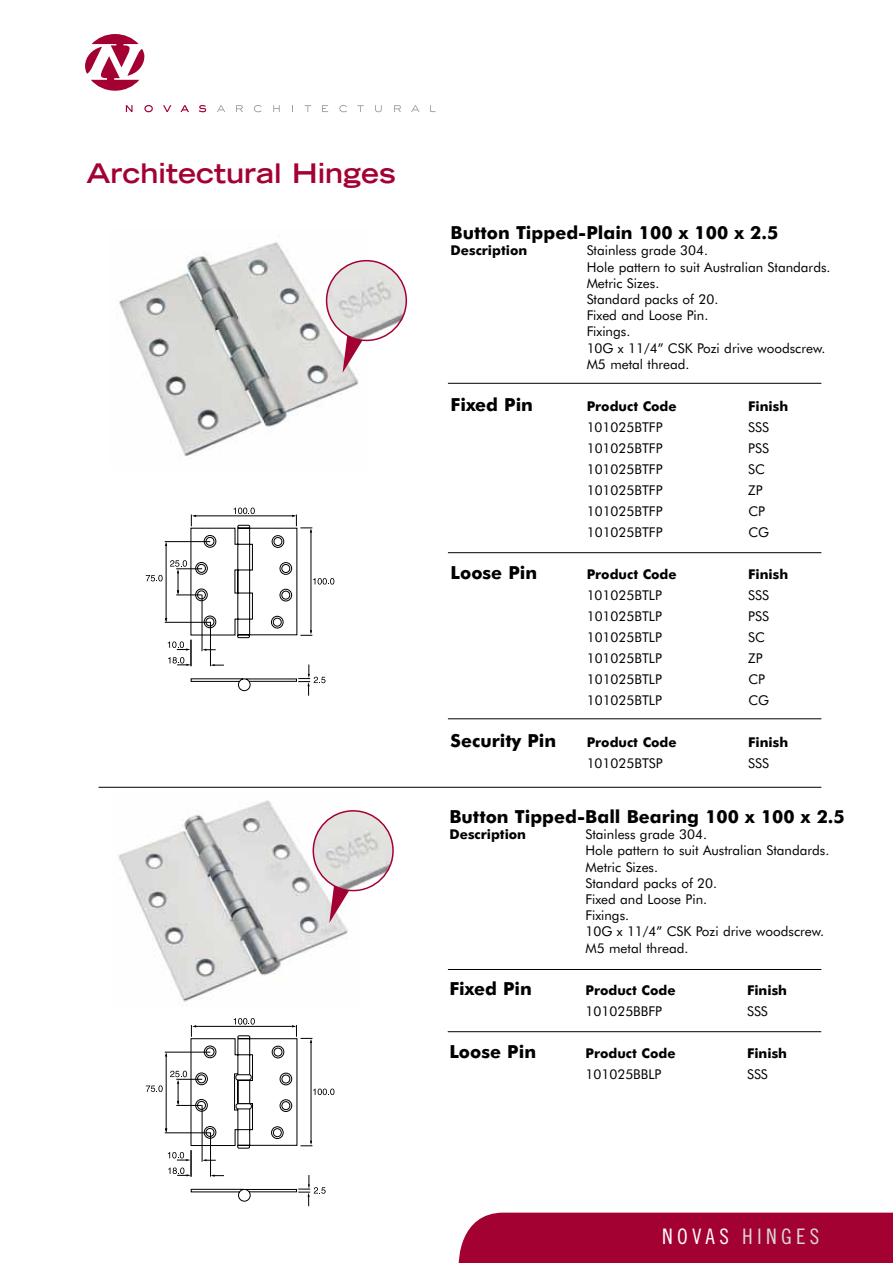
<style>
.page{position:relative;width:893px;height:1263px;background:#fff}
.page>*{position:absolute;margin:0;border:0;box-sizing:border-box;transform-origin:0 0}
.t1{font:700 expanded 27px "Trade Gothic LT Std";color:#a40133}
.t2{font:21.3px "Trade Gothic LT Std Cn 18";letter-spacing:.2em;color:#d9dadb}
.t3{font:700 18px "Futura BT";color:#000}
.t4{font:13.5px/16.2px "Futura BT";color:#000}
.t5{font:700 13.5px "Futura BT";color:#000}
.s1{color:#fff}
</style>
<div class="page">
<div style="left:459px;top:1212px;width:434px;height:51px;background:#a40133"></div>
<svg style="left:126px;top:105px;width:7px;height:7px"></svg>
<svg style="left:144px;top:105px;width:9px;height:7px"></svg>
<svg style="left:163px;top:105px;width:8px;height:7px"></svg>
<svg style="left:180px;top:105px;width:9px;height:7px"></svg>
<svg style="left:199px;top:105px;width:7px;height:7px"></svg>
<svg style="left:217px;top:105px;width:8px;height:7px"></svg>
<svg style="left:236px;top:105px;width:7px;height:7px"></svg>
<svg style="left:254px;top:105px;width:8px;height:7px"></svg>
<svg style="left:273px;top:105px;width:7px;height:7px"></svg>
<svg style="left:305px;top:105px;width:6px;height:7px"></svg>
<svg style="left:322px;top:105px;width:6px;height:7px"></svg>
<svg style="left:339px;top:105px;width:8px;height:7px"></svg>
<svg style="left:357px;top:105px;width:7px;height:7px"></svg>
<svg style="left:375px;top:105px;width:7px;height:7px"></svg>
<svg style="left:394px;top:105px;width:7px;height:7px"></svg>
<svg style="left:411px;top:105px;width:9px;height:7px"></svg>
<svg style="left:85px;top:34px;width:59px;height:57px"></svg>
<svg style="left:146px;top:1018px;width:188px;height:188px"></svg>
<div style="left:236px;top:1075px;width:15px;height:5px;background:#fff;border-radius:2px"></div>
<div style="left:235px;top:1074px;width:17px;height:6px;border:1px solid #000;border-radius:2px"></div>
<div style="left:236px;top:1104px;width:15px;height:5px;background:#fff;border-radius:2px"></div>
<div style="left:236px;top:1103px;width:16px;height:6px;border:1px solid #000;border-radius:2px"></div>
<hr style="left:448px;top:552px;width:373px;height:1px;background:#000">
<hr style="left:448px;top:718px;width:373px;height:1px;background:#000">
<hr style="left:448px;top:383px;width:373px;height:1px;background:#000">
<hr style="left:448px;top:969px;width:373px;height:1px;background:#000">
<hr style="left:99px;top:787px;width:722px;height:1px;background:#000">
<svg style="left:146px;top:507px;width:188px;height:189px"></svg>
<hr style="left:448px;top:1031px;width:373px;height:1px;background:#000">
<img style="left:119px;top:241px;width:248px;height:218px">
<img style="left:118px;top:800px;width:240px;height:202px">
<svg style="left:343px;top:333px;width:23px;height:40px"></svg>
<img style="left:327px;top:261px;width:79px;height:79px;border-radius:40px">
<div style="left:326px;top:260px;width:81px;height:81px;border:2px solid #a40133;border-radius:50%"></div>
<svg style="left:329px;top:883px;width:23px;height:40px"></svg>
<img style="left:313px;top:811px;width:80px;height:79px;border-radius:40px">
<div style="left:313px;top:810px;width:81px;height:81px;border:2px solid #a40133;border-radius:50%"></div>
<h1 class="t1" style="left:87px;top:156px;width:311px">Architectural Hinges</h1>
<h3 class="t3" style="left:451px;top:222px;width:329px">Button Tipped-Plain 100 x 100 x 2.5</h3>
<p class="t5" style="left:451px;top:242px;width:78px">Description</p>
<p class="t4" style="left:587px;top:242px;width:245px">Stainless grade 304.<br>Hole pattern to suit Australian Standards.<br>Metric Sizes.<br>Standard packs of 20.<br>Fixed and Loose Pin.<br>Fixings.<br>10G x 11/4” CSK Pozi drive woodscrew.<br>M5 metal thread.</p>
<h3 class="t3" style="left:451px;top:393px;width:84px">Fixed Pin</h3>
<p class="t5" style="left:587px;top:398px;width:92px">Product Code</p>
<p class="t5" style="left:748px;top:398px;width:41px">Finish</p>
<p class="t4" style="left:587px;top:419px;width:77px">101025BTFP</p>
<p class="t4" style="left:748px;top:419px;width:22px">SSS</p>
<p class="t4" style="left:587px;top:440px;width:77px">101025BTFP</p>
<p class="t4" style="left:748px;top:440px;width:22px">PSS</p>
<p class="t4" style="left:587px;top:461px;width:77px">101025BTFP</p>
<p class="t4" style="left:748px;top:461px;width:18px">SC</p>
<p class="t4" style="left:587px;top:482px;width:77px">101025BTFP</p>
<p class="t4" style="left:748px;top:482px;width:16px">ZP</p>
<p class="t4" style="left:587px;top:503px;width:77px">101025BTFP</p>
<p class="t4" style="left:748px;top:503px;width:18px">CP</p>
<p class="t4" style="left:587px;top:524px;width:77px">101025BTFP</p>
<p class="t4" style="left:748px;top:524px;width:22px">CG</p>
<h3 class="t3" style="left:451px;top:561px;width:88px">Loose Pin</h3>
<p class="t5" style="left:587px;top:566px;width:92px">Product Code</p>
<p class="t5" style="left:748px;top:566px;width:41px">Finish</p>
<p class="t4" style="left:587px;top:587px;width:77px">101025BTLP</p>
<p class="t4" style="left:748px;top:587px;width:22px">SSS</p>
<p class="t4" style="left:587px;top:608px;width:77px">101025BTLP</p>
<p class="t4" style="left:748px;top:608px;width:22px">PSS</p>
<p class="t4" style="left:587px;top:629px;width:77px">101025BTLP</p>
<p class="t4" style="left:748px;top:629px;width:18px">SC</p>
<p class="t4" style="left:587px;top:650px;width:77px">101025BTLP</p>
<p class="t4" style="left:748px;top:650px;width:16px">ZP</p>
<p class="t4" style="left:587px;top:671px;width:77px">101025BTLP</p>
<p class="t4" style="left:748px;top:671px;width:18px">CP</p>
<p class="t4" style="left:587px;top:692px;width:77px">101025BTLP</p>
<p class="t4" style="left:748px;top:692px;width:22px">CG</p>
<h3 class="t3" style="left:451px;top:729px;width:107px">Security Pin</h3>
<p class="t5" style="left:587px;top:734px;width:92px">Product Code</p>
<p class="t5" style="left:748px;top:734px;width:41px">Finish</p>
<p class="t4" style="left:587px;top:755px;width:78px">101025BTSP</p>
<p class="t4" style="left:748px;top:755px;width:22px">SSS</p>
<h3 class="t3" style="left:449px;top:805px;width:397px">Button Tipped-Ball Bearing 100 x 100 x 2.5</h3>
<p class="t5" style="left:449px;top:826px;width:78px">Description</p>
<p class="t4" style="left:585px;top:826px;width:245px">Stainless grade 304.<br>Hole pattern to suit Australian Standards.<br>Metric Sizes.<br>Standard packs of 20.<br>Fixed and Loose Pin.<br>Fixings.<br>10G x 11/4” CSK Pozi drive woodscrew.<br>M5 metal thread.</p>
<h3 class="t3" style="left:449px;top:977px;width:84px">Fixed Pin</h3>
<p class="t5" style="left:585px;top:981px;width:92px">Product Code</p>
<p class="t5" style="left:747px;top:981px;width:41px">Finish</p>
<p class="t4" style="left:585px;top:1002px;width:78px">101025BBFP</p>
<p class="t4" style="left:747px;top:1002px;width:22px">SSS</p>
<h3 class="t3" style="left:449px;top:1040px;width:88px">Loose Pin</h3>
<p class="t5" style="left:585px;top:1044px;width:92px">Product Code</p>
<p class="t5" style="left:747px;top:1044px;width:41px">Finish</p>
<p class="t4" style="left:585px;top:1065px;width:77px">101025BBLP</p>
<p class="t4" style="left:747px;top:1065px;width:22px">SSS</p>
<h2 class="t2" style="left:662px;top:1224px;width:158px"><span class="s1">NOVAS</span> HINGES</h2>
</div>
